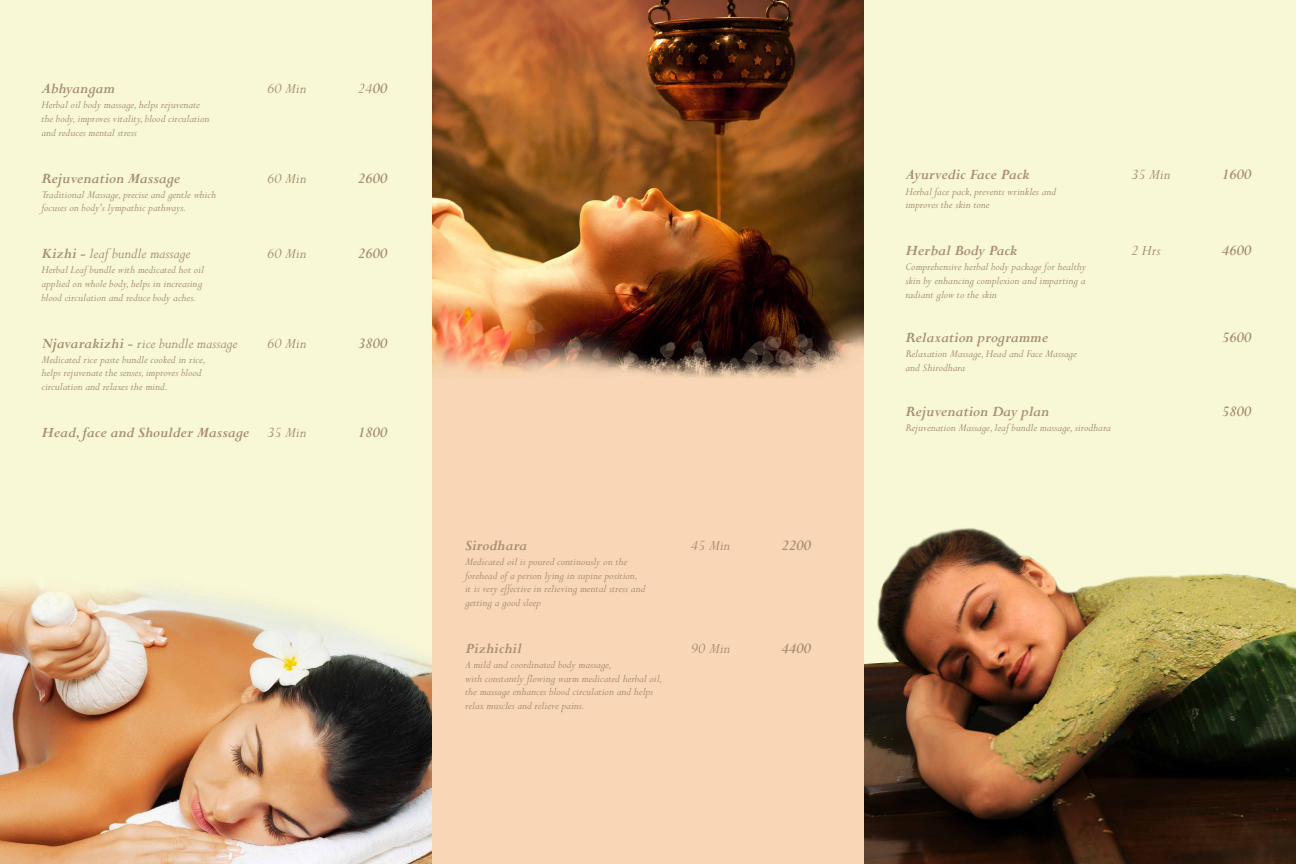
<style>
.page{position:relative;width:1296px;height:864px;background:#fff}
.page>*{position:absolute;margin:0;border:0;box-sizing:border-box;transform-origin:0 0}
.t1{font:italic 700 16px "Perpetua";color:#a88f70}
.t2{font:italic 16px "Perpetua";color:#a88f70}
.t3{font:italic 12px/13.8px "Perpetua";color:#a88f70}
.s1{font-weight:700}
.s2{font-weight:400}
</style>
<div class="page">
<img style="left:432px;top:0;width:432px;height:864px">
<img style="left:0;top:0;width:432px;height:864px">
<img style="left:864px;top:0;width:432px;height:864px">
<h1 class="t1" style="left:41px;top:83px;width:75px">Abhyangam</h1>
<h1 class="t2" style="left:267px;top:83px;width:41px">60 Min</h1>
<h1 class="t2" style="left:358px;top:83px;width:31px">24<span class="s1">00</span></h1>
<p class="t3" style="left:41px;top:99px;width:170px">Herbal oil body massage, helps rejuvenate the body, improves vitality, blood circulation and reduces mental stress</p>
<h1 class="t1" style="left:41px;top:172px;width:140px">Rejuvenation Massage</h1>
<h1 class="t2" style="left:267px;top:172px;width:41px">60 Min</h1>
<h1 class="t1" style="left:358px;top:172px;width:31px">2600</h1>
<p class="t3" style="left:41px;top:189px;width:176px">Traditional Massage, precise and gentle which focuses on body's lympathic pathways.</p>
<h1 class="t2" style="left:41px;top:248px;width:151px"><span class="s1">Kizhi -</span> leaf bundle massage</h1>
<h1 class="t2" style="left:267px;top:248px;width:41px">60 Min</h1>
<h1 class="t1" style="left:358px;top:248px;width:31px">2600</h1>
<p class="t3" style="left:41px;top:264px;width:164px">Herbal Leaf bundle with medicated hot oil applied on whole body, helps in increasing blood circulation and reduce body aches.</p>
<h1 class="t2" style="left:41px;top:338px;width:198px"><span class="s1">Njavarakizhi -</span> rice bundle massage</h1>
<h1 class="t2" style="left:267px;top:338px;width:41px">60 Min</h1>
<h1 class="t1" style="left:358px;top:338px;width:31px">3800</h1>
<p class="t3" style="left:41px;top:354px;width:166px">Medicated rice paste bundle cooked in rice, helps rejuvenate the senses, improves blood circulation and relaxes the mind.</p>
<h1 class="t1" style="left:41px;top:427px;width:267px">Head, face and Shoulder Massage <span class="s2">35 Min</span></h1>
<h1 class="t1" style="left:358px;top:427px;width:31px">1800</h1>
<h1 class="t1" style="left:465px;top:540px;width:63px">Sirodhara</h1>
<h1 class="t2" style="left:691px;top:540px;width:41px">45 Min</h1>
<h1 class="t1" style="left:782px;top:540px;width:31px">2200</h1>
<p class="t3" style="left:465px;top:556px;width:182px">Medicated oil is poured continously on the forehead of a person lying in supine position, it is very effective in relieving mental stress and getting a good sleep</p>
<h1 class="t1" style="left:465px;top:643px;width:58px">Pizhichil</h1>
<h1 class="t2" style="left:691px;top:643px;width:41px">90 Min</h1>
<h1 class="t1" style="left:782px;top:643px;width:31px">4400</h1>
<p class="t3" style="left:465px;top:659px;width:199px">A mild and coordinated body massage,<br>with constantly flowing warm medicated herbal oil, the massage enhances blood circulation and helps relax muscles and relieve pains.</p>
<h1 class="t1" style="left:905px;top:169px;width:126px">Ayurvedic Face Pack</h1>
<h1 class="t2" style="left:1131px;top:169px;width:41px">35 Min</h1>
<h1 class="t1" style="left:1222px;top:169px;width:31px">1600</h1>
<p class="t3" style="left:905px;top:186px;width:152px">Herbal face pack, prevents wrinkles and improves the skin tone</p>
<h1 class="t1" style="left:905px;top:245px;width:113px">Herbal Body Pack</h1>
<h1 class="t2" style="left:1131px;top:245px;width:31px">2 Hrs</h1>
<h1 class="t1" style="left:1222px;top:245px;width:31px">4600</h1>
<p class="t3" style="left:905px;top:261px;width:182px;text-align:justify">Comprehensive herbal body package for healthy skin by enhancing complexion and imparting a radiant glow to the skin</p>
<h1 class="t1" style="left:905px;top:332px;width:144px">Relaxation programme</h1>
<h1 class="t1" style="left:1222px;top:332px;width:31px">5600</h1>
<p class="t3" style="left:905px;top:348px;width:173px">Relaxation Massage, Head and Face Massage and Shirodhara</p>
<h1 class="t1" style="left:905px;top:406px;width:146px">Rejuvenation Day plan</h1>
<h1 class="t1" style="left:1222px;top:406px;width:31px">5800</h1>
<p class="t3" style="left:905px;top:422px;width:207px">Rejuvenation Massage, leaf bundle massage, sirodhara</p>
</div>
